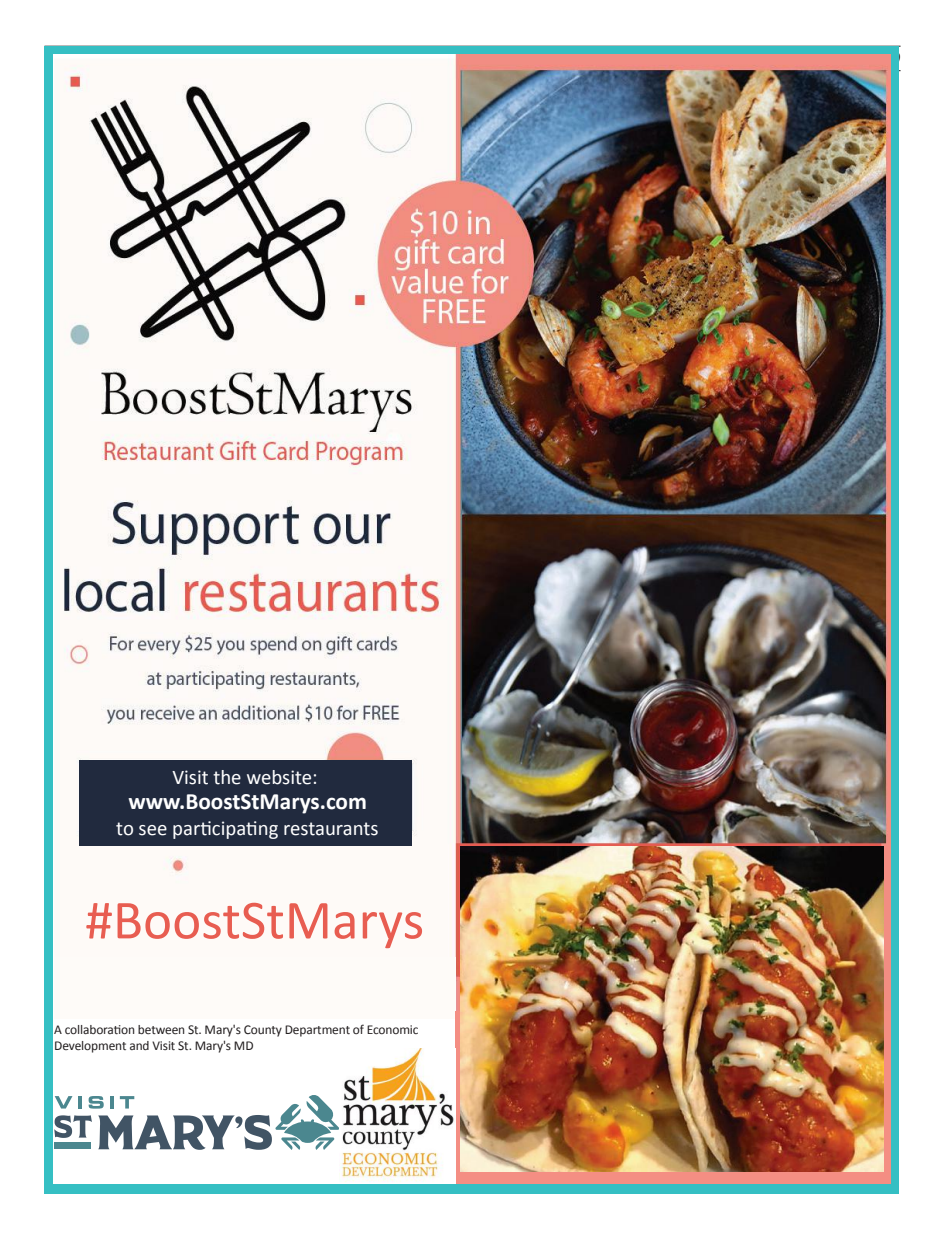
<style>
.page{position:relative;width:945px;height:1238px;background:#fff}
.page>*{position:absolute;margin:0;border:0;box-sizing:border-box;transform-origin:0 0}
.t1{font:55.62px "Calibri";color:#e85d51}
.t2{font:700 23.38px "Calibri";color:#fff}
.t3{font:20.88px "Calibri";color:#fff}
.t4{font:13.5px/16.2px "Calibri";letter-spacing:-.01em;color:#231f20}
</style>
<div class="page">
<hr style="left:46px;top:70px;width:855px;height:1px;background:#231f20">
<hr style="left:44px;top:46px;width:857px;height:1px;background:#231f20">
<div style="left:44px;top:47px;width:855px;height:1146px;background:#35bfc3"></div>
<div style="left:53px;top:54px;width:838px;height:1130px;background:#fff"></div>
<img style="left:64px;top:54px;width:827px;height:957px">
<div style="left:54px;top:957px;width:402px;height:61px;background:#fefbf8"></div>
<div style="left:456px;top:1011px;width:435px;height:172px;background:#f48e83"></div>
<div style="left:79px;top:760px;width:333px;height:86px;background:#212a3e"></div>
<svg style="left:54px;top:1095px;width:285px;height:54px"></svg>
<img style="left:339px;top:1048px;width:115px;height:134px">
<img style="left:461px;top:846px;width:423px;height:325px">
<h3 class="t3" style="left:172px;top:763px;width:147px">Visit the website:</h3>
<h2 class="t2" style="left:128px;top:785px;width:240px">www.BoostStMarys.com</h2>
<h3 class="t3" style="left:116px;top:815px;width:264px">to see participating restaurants</h3>
<h1 class="t1" style="left:85px;top:885px;width:340px">#BoostStMarys</h1>
<p class="t4" style="left:54px;top:1020px;width:366px">A collaboration between St. Mary's County Department of Economic<br>Development and Visit St. Mary's MD</p>
</div>
